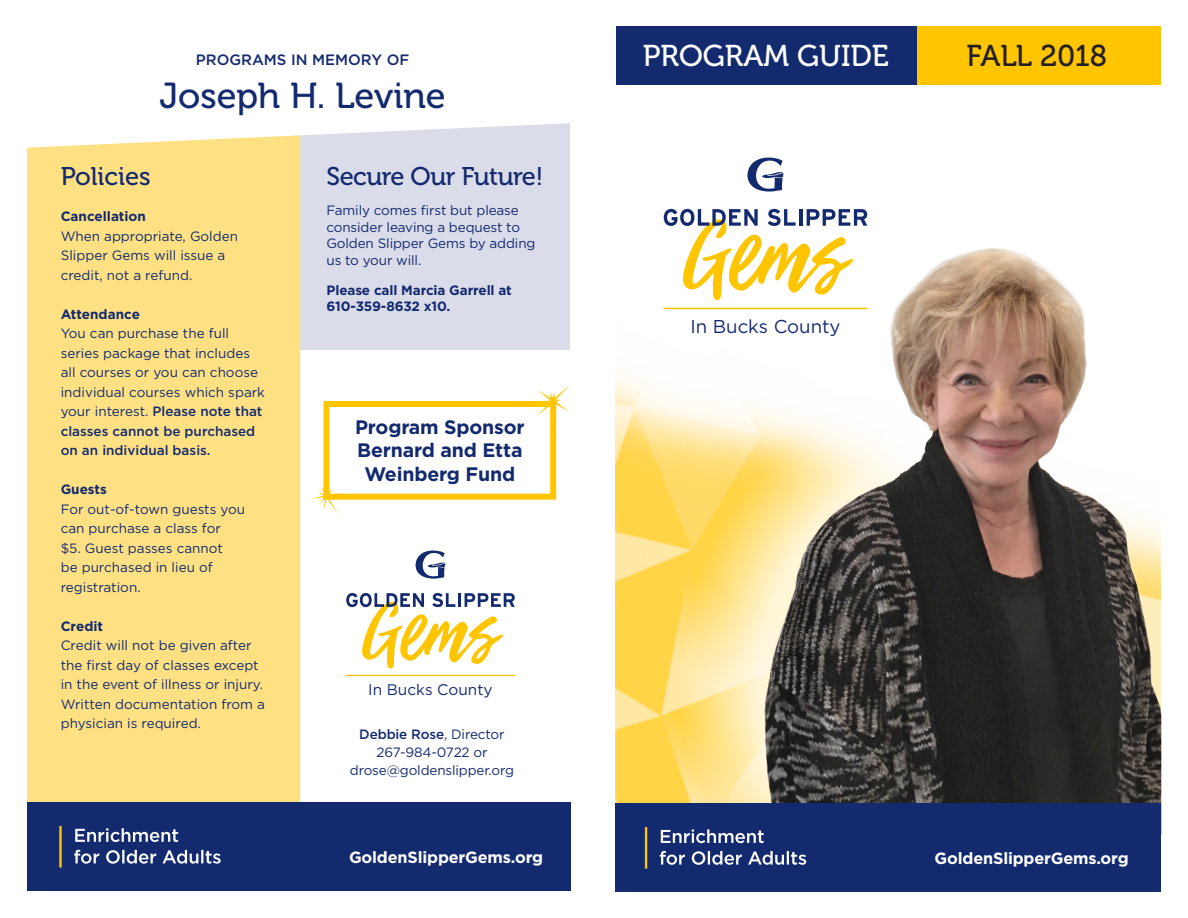
<style>
.page{position:relative;width:1188px;height:918px;background:#fff}
.page>*{position:absolute;margin:0;border:0;box-sizing:border-box;transform-origin:0 0}
.t1{font:36px "Museo 500";color:#132a6f}
.t2{font:30px "Museo 500";color:#fff}
.t3{font:30px "Museo 500";letter-spacing:-.01em;color:#231f20}
.t4{font:25.5px "Museo 500";letter-spacing:-.02em;color:#132a6f}
.t5{font:25.5px "Museo 500";color:#132a6f}
.t6{font:700 19.5px/23.4px "Gotham";letter-spacing:-.01em;color:#132a6f;text-align:center}
.t7{font:18.6px "Gotham";color:#132a6f}
.t8{font:700 16.2px "Gotham";letter-spacing:-.01em;color:#fff}
.t9{font:15.45px "Gotham";color:#132a6f}
.t10{font:500 15px "Gotham";color:#132a6f}
.t11{font:13.5px/19.5px "Gotham";color:#132a6f}
.t12{font:700 13.5px/16.5px "Gotham";letter-spacing:-.01em;color:#132a6f}
.s1{font-weight:500}
</style>
<div class="page">
<div style="left:294px;top:93px;width:276px;height:257px;background:#dbdcea"></div>
<div style="left:27px;top:149px;width:273px;height:653px;background:#ffe184"></div>
<svg style="left:615px;top:307px;width:547px;height:585px"></svg>
<svg style="left:27px;top:93px;width:543px;height:56px;fill:#fff"></svg>
<img style="left:732px;top:208px;width:429px;height:595px">
<div style="left:616px;top:26px;width:302px;height:59px;background:#132a6f"></div>
<div style="left:918px;top:26px;width:243px;height:59px;background:#ffc500"></div>
<div style="left:616px;top:803px;width:545px;height:89px;background:#132a6f"></div>
<hr style="left:645px;top:827px;width:2px;height:42px;background:#ffc500">
<svg style="left:660px;top:851px;width:146px;height:14px"></svg>
<svg style="left:661px;top:829px;width:103px;height:14px"></svg>
<div style="left:27px;top:802px;width:543px;height:88px;background:#132a6f"></div>
<hr style="left:59px;top:826px;width:3px;height:42px;background:#ffc500">
<svg style="left:74px;top:850px;width:147px;height:14px"></svg>
<svg style="left:75px;top:828px;width:103px;height:14px"></svg>
<hr style="left:346px;top:675px;width:169px;height:1px;background:#ffc500">
<svg style="left:416px;top:550px;width:29px;height:29px"></svg>
<svg style="left:346px;top:593px;width:169px;height:76px"></svg>
<hr style="left:663px;top:308px;width:205px;height:1px;background:#ffc500">
<svg style="left:747px;top:158px;width:37px;height:34px"></svg>
<svg style="left:664px;top:209px;width:203px;height:92px"></svg>
<div style="left:324px;top:401px;width:232px;height:99px;border:6px solid #ffc500"></div>
<svg style="left:492px;top:386px;width:77px;height:75px"></svg>
<svg style="left:312px;top:481px;width:30px;height:33px"></svg>
<p class="t10" style="left:196px;top:50px;width:215px">PROGRAMS IN MEMORY OF</p>
<p class="t1" style="left:159px;top:76px;width:288px">Joseph H. Levine</p>
<p class="t5" style="left:61px;top:163px;width:92px">Policies</p>
<p class="t12" style="left:61px;top:208px;width:87px">Cancellation</p>
<p class="t11" style="left:61px;top:226px;width:179px">When appropriate, Golden<br>Slipper Gems will issue a credit, not a refund.</p>
<p class="t12" style="left:61px;top:306px;width:81px">Attendance</p>
<p class="t11" style="left:61px;top:324px;width:206px">You can purchase the full series package that includes all courses or you can choose individual courses which spark your interest. <span class="s1">Please note that classes cannot be purchased on an individual basis.</span></p>
<p class="t12" style="left:61px;top:481px;width:48px">Guests</p>
<p class="t11" style="left:61px;top:499px;width:186px">For out-of-town guests you can purchase a class for<br>$5. Guest passes cannot<br>be purchased in lieu of registration.</p>
<p class="t12" style="left:61px;top:618px;width:44px">Credit</p>
<p class="t11" style="left:61px;top:636px;width:206px">Credit will not be given after the first day of classes except in the event of illness or injury.<br>Written documentation from a physician is required.</p>
<p class="t4" style="left:327px;top:163px;width:218px">Secure Our Future!</p>
<p class="t11" style="left:327px;top:202px;width:210px;line-height:16.5px">Family comes first but please consider leaving a bequest to<br>Golden Slipper Gems by adding us to your will.</p>
<p class="t12" style="left:327px;top:282px;width:187px">Please call Marcia Garrell at<br>610-359-8632 x10.</p>
<p class="t6" style="left:355px;top:415px;width:171px">Program Sponsor</p>
<p class="t6" style="left:357px;top:439px;width:167px">Bernard and Etta<br>Weinberg Fund</p>
<p class="t9" style="left:368px;top:680px;width:126px">In Bucks County</p>
<p class="t11" style="left:350px;top:725px;width:166px;line-height:18px;text-align:center"><span class="s1">Debbie Rose</span>, Director<br>267-984-0722 or drose@goldenslipper.org</p>
<p class="t8" style="left:349px;top:846px;width:196px">GoldenSlipperGems.org</p>
<p class="t2" style="left:643px;top:40px;width:248px">PROGRAM GUIDE</p>
<p class="t3" style="left:966px;top:40px;width:142px">FALL 2018</p>
<p class="t7" style="left:690px;top:314px;width:152px">In Bucks County</p>
<p class="t8" style="left:935px;top:847px;width:196px">GoldenSlipperGems.org</p>
</div>
